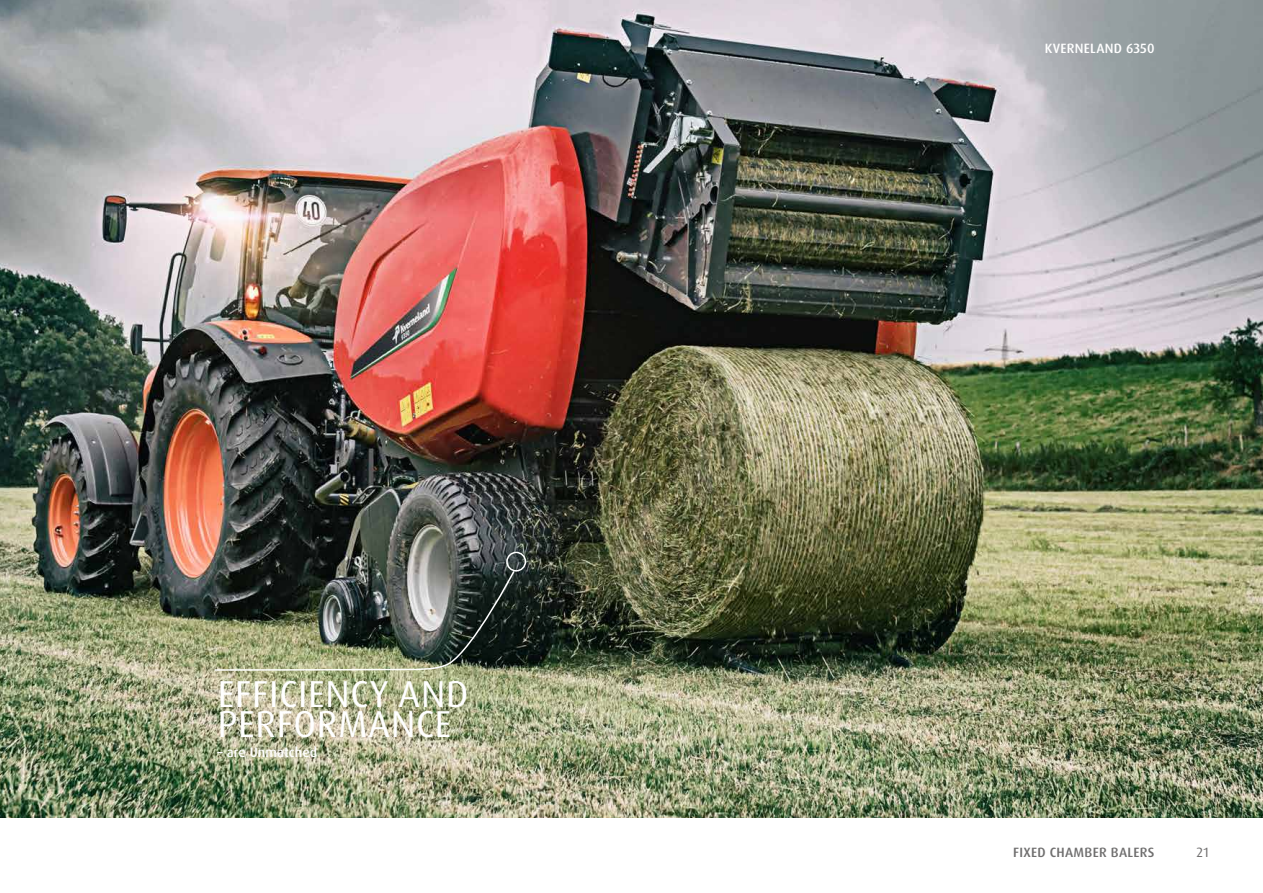
<style>
.page{position:relative;width:1263px;height:893px;background:#fff}
.page>*{position:absolute;margin:0;border:0;box-sizing:border-box;transform-origin:0 0}
.t1{font:37.5px/30px "Dax Pro";letter-spacing:.02em;color:#fff}
.t2{font:500 13.5px "Dax Pro";letter-spacing:.01em;color:#fff}
.t3{font:500 13.5px "Dax Pro";letter-spacing:.02em;color:#706f6f}
.t4{font:13.5px "Dax Pro";color:#706f6f}
</style>
<div class="page">
<img style="left:0;top:0;width:1263px;height:818px">
<img style="left:213px;top:551px;width:314px;height:122px">
<h1 class="t1" style="left:218px;top:679px;width:252px">EFFICIENCY AND<br>PERFORMANCE</h1>
<p class="t2" style="left:218px;top:743px;width:101px">– are Unmatched</p>
<p class="t2" style="left:1045px;top:40px;width:111px">KVERNELAND 6350</p>
<p class="t3" style="left:1013px;top:843px;width:143px">FIXED CHAMBER BALERS</p>
<p class="t4" style="left:1196px;top:843px;width:14px">21</p>
</div>
